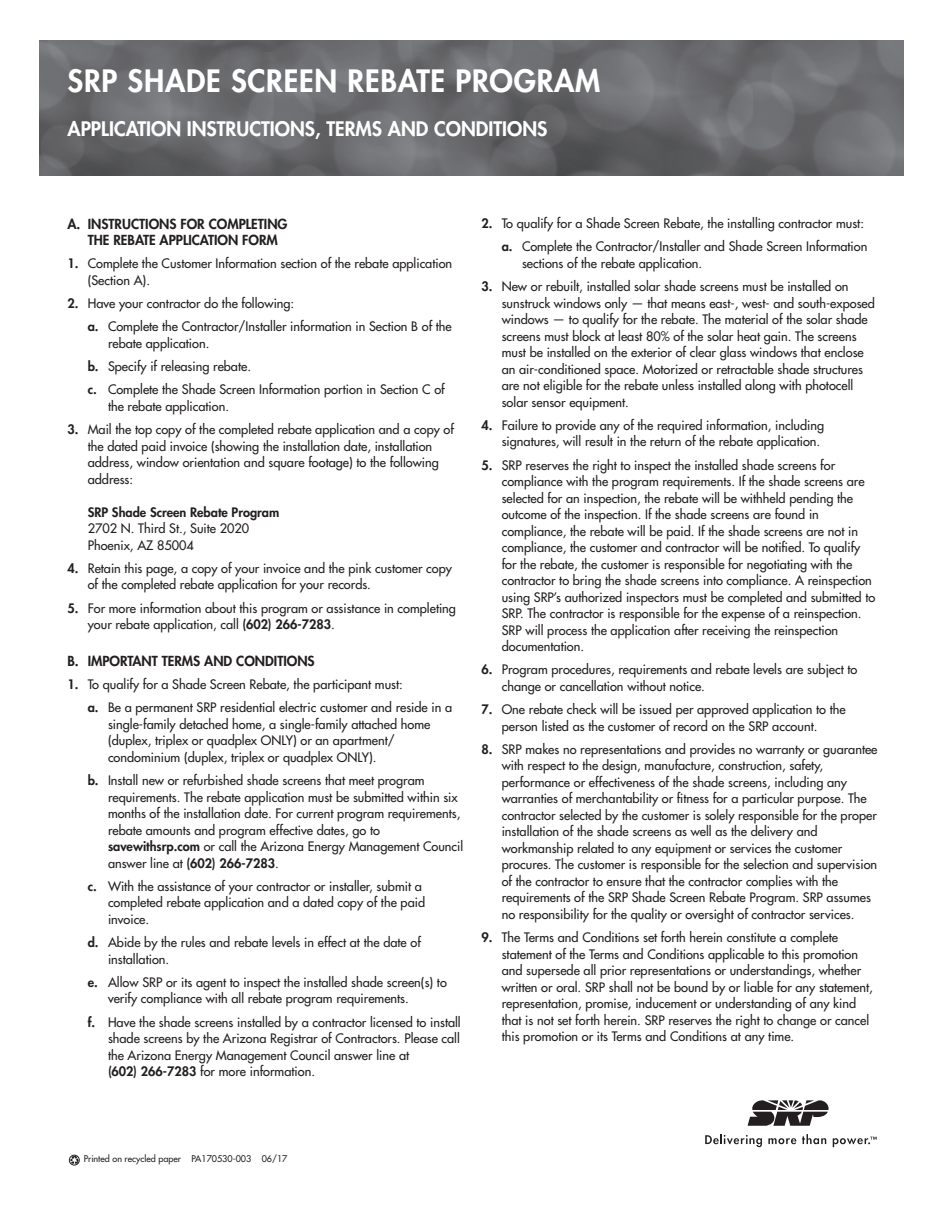
<style>
.page{position:relative;width:945px;height:1215px;background:#fff}
.page>*{position:absolute;margin:0;border:0;box-sizing:border-box;transform-origin:0 0}
.Futura_title-FL_wh{font:800 30px "Futura Std";letter-spacing:.025em;color:#fff}
.subhead_white_FL_E{font:800 19.5px "Futura Std";color:#fff}
.t1{font:800 13.5px/16.5px "Futura Std";color:#231f20}
.t2{font:500 12.75px/16.5px "Futura Std";color:#231f20}
.job_number_-_with{font:500 9px "Futura Std";color:#231f20}
.s1{font-weight:800}
</style>
<div class="page">
<img style="left:39px;top:40px;width:864px;height:136px">
<svg style="left:705px;top:1134px;width:57px;height:13px"></svg>
<svg style="left:768px;top:1138px;width:28px;height:6px"></svg>
<svg style="left:802px;top:1134px;width:24px;height:10px"></svg>
<svg style="left:748px;top:1100px;width:81px;height:26px"></svg>
<svg style="left:833px;top:1137px;width:44px;height:10px"></svg>
<div style="left:69px;top:1155px;width:10px;height:10px;border:1px solid #231f20;border-radius:50%"></div>
<svg style="left:70px;top:1156px;width:9px;height:8px"></svg>
<p class="Futura_title-FL_wh" style="left:68px;top:62px;width:534px">SRP SHADE SCREEN REBATE PROGRAM</p>
<p class="subhead_white_FL_E" style="left:68px;top:117px;width:481px">APPLICATION INSTRUCTIONS, TERMS AND CONDITIONS</p>
<p class="t1" style="left:88px;top:215px;width:201px;text-indent:-20px">A. INSTRUCTIONS FOR COMPLETING<br>THE REBATE APPLICATION FORM</p>
<p class="t2" style="left:88px;top:256px;width:366px;text-indent:-20px"><span class="s1">1.</span> Complete the Customer Information section of the rebate application (Section A).</p>
<p class="t2" style="left:68px;top:295px;width:228px"><span class="s1">2.</span> Have your contractor do the following:</p>
<p class="t2" style="left:108px;top:319px;width:345px;text-indent:-20px"><span class="s1">a.</span> Complete the Contractor/Installer information in Section B of the rebate application.</p>
<p class="t2" style="left:88px;top:358px;width:165px"><span class="s1">b.</span> Specify if releasing rebate.</p>
<p class="t2" style="left:108px;top:382px;width:338px;text-indent:-20px"><span class="s1">c.</span> Complete the Shade Screen Information portion in Section C of the rebate application.</p>
<p class="t2" style="left:88px;top:421px;width:368px;text-indent:-20px"><span class="s1">3.</span> Mail the top copy of the completed rebate application and a copy of the dated paid invoice (showing the installation date, installation address, window orientation and square footage) to the following address:</p>
<p class="t2" style="left:88px;top:504px;width:193px"><span class="s1">SRP Shade Screen Rebate Program<br></span>2702 N. Third St., Suite 2020<br>Phoenix, AZ 85004</p>
<p class="t2" style="left:88px;top:560px;width:366px;text-indent:-20px"><span class="s1">4.</span> Retain this page, a copy of your invoice and the pink customer copy of the completed rebate application for your records.</p>
<p class="t2" style="left:88px;top:600px;width:370px;text-indent:-20px"><span class="s1">5.</span> For more information about this program or assistance in completing your rebate application, call <span class="s1">(602) 266-7283</span>.</p>
<p class="t1" style="left:68px;top:653px;width:249px">B. IMPORTANT TERMS AND CONDITIONS</p>
<p class="t2" style="left:68px;top:676px;width:337px"><span class="s1">1.</span> To qualify for a Shade Screen Rebate, the participant must:</p>
<p class="t2" style="left:108px;top:700px;width:346px;text-indent:-20px"><span class="s1">a.</span> Be a permanent SRP residential electric customer and reside in a single-family detached home, a single-family attached home (duplex, triplex or quadplex ONLY) or an apartment/ condominium (duplex, triplex or quadplex ONLY).</p>
<p class="t2" style="left:108px;top:772px;width:357px;text-indent:-20px"><span class="s1">b.</span> Install new or refurbished shade screens that meet program requirements. The rebate application must be submitted within six months of the installation date. For current program requirements, rebate amounts and program effective dates, go to <span class="s1">savewithsrp.com</span> or call the Arizona Energy Management Council answer line at <span class="s1">(602) 266-7283</span>.</p>
<p class="t2" style="left:108px;top:878px;width:319px;text-indent:-20px"><span class="s1">c.</span> With the assistance of your contractor or installer, submit a completed rebate application and a dated copy of the paid invoice.</p>
<p class="t2" style="left:108px;top:934px;width:314px;text-indent:-20px"><span class="s1">d.</span> Abide by the rules and rebate levels in effect at the date of installation.</p>
<p class="t2" style="left:108px;top:974px;width:340px;text-indent:-20px"><span class="s1">e.</span> Allow SRP or its agent to inspect the installed shade screen(s) to verify compliance with all rebate program requirements.</p>
<p class="t2" style="left:108px;top:1014px;width:354px;text-indent:-20px"><span class="s1">f.</span> Have the shade screens installed by a contractor licensed to install shade screens by the Arizona Registrar of Contractors. Please call the Arizona Energy Management Council answer line at<br><span class="s1">(602) 266-7283</span> for more information.</p>
<p class="t2" style="left:482px;top:215px;width:384px"><span class="s1">2.</span> To qualify for a Shade Screen Rebate, the installing contractor must:</p>
<p class="t2" style="left:522px;top:238px;width:347px;text-indent:-20px"><span class="s1">a.</span> Complete the Contractor/Installer and Shade Screen Information sections of the rebate application.</p>
<p class="t2" style="left:502px;top:278px;width:375px;text-indent:-20px"><span class="s1">3.</span> New or rebuilt, installed solar shade screens must be installed on sunstruck windows only — that means east-, west- and south-exposed windows — to qualify for the rebate. The material of the solar shade screens must block at least 80% of the solar heat gain. The screens must be installed on the exterior of clear glass windows that enclose an air-conditioned space. Motorized or retractable shade structures are not eligible for the rebate unless installed along with photocell solar sensor equipment.</p>
<p class="t2" style="left:502px;top:417px;width:324px;text-indent:-20px"><span class="s1">4.</span> Failure to provide any of the required information, including signatures, will result in the return of the rebate application.</p>
<p class="t2" style="left:502px;top:457px;width:375px;text-indent:-20px"><span class="s1">5.</span> SRP reserves the right to inspect the installed shade screens for compliance with the program requirements. If the shade screens are selected for an inspection, the rebate will be withheld pending the outcome of the inspection. If the shade screens are found in compliance, the rebate will be paid. If the shade screens are not in compliance, the customer and contractor will be notified. To qualify for the rebate, the customer is responsible for negotiating with the contractor to bring the shade screens into compliance. A reinspection using SRP’s authorized inspectors must be completed and submitted to SRP. The contractor is responsible for the expense of a reinspection.<br>SRP will process the application after receiving the reinspection documentation.</p>
<p class="t2" style="left:502px;top:661px;width:357px;text-indent:-20px"><span class="s1">6.</span> Program procedures, requirements and rebate levels are subject to change or cancellation without notice.</p>
<p class="t2" style="left:502px;top:701px;width:345px;text-indent:-20px"><span class="s1">7.</span> One rebate check will be issued per approved application to the person listed as the customer of record on the SRP account.</p>
<p class="t2" style="left:502px;top:741px;width:377px;text-indent:-20px"><span class="s1">8.</span> SRP makes no representations and provides no warranty or guarantee with respect to the design, manufacture, construction, safety, performance or effectiveness of the shade screens, including any warranties of merchantability or fitness for a particular purpose. The contractor selected by the customer is solely responsible for the proper installation of the shade screens as well as the delivery and workmanship related to any equipment or services the customer procures. The customer is responsible for the selection and supervision of the contractor to ensure that the contractor complies with the requirements of the SRP Shade Screen Rebate Program. SRP assumes no responsibility for the quality or oversight of contractor services.</p>
<p class="t2" style="left:502px;top:929px;width:373px;text-indent:-20px"><span class="s1">9.</span> The Terms and Conditions set forth herein constitute a complete statement of the Terms and Conditions applicable to this promotion and supersede all prior representations or understandings, whether written or oral. SRP shall not be bound by or liable for any statement, representation, promise, inducement or understanding of any kind that is not set forth herein. SRP reserves the right to change or cancel this promotion or its Terms and Conditions at any time.</p>
<p class="job_number_-_with" style="left:84px;top:1154px;width:205px">Printed on recycled paper PA170530-003 06/17</p>
</div>
